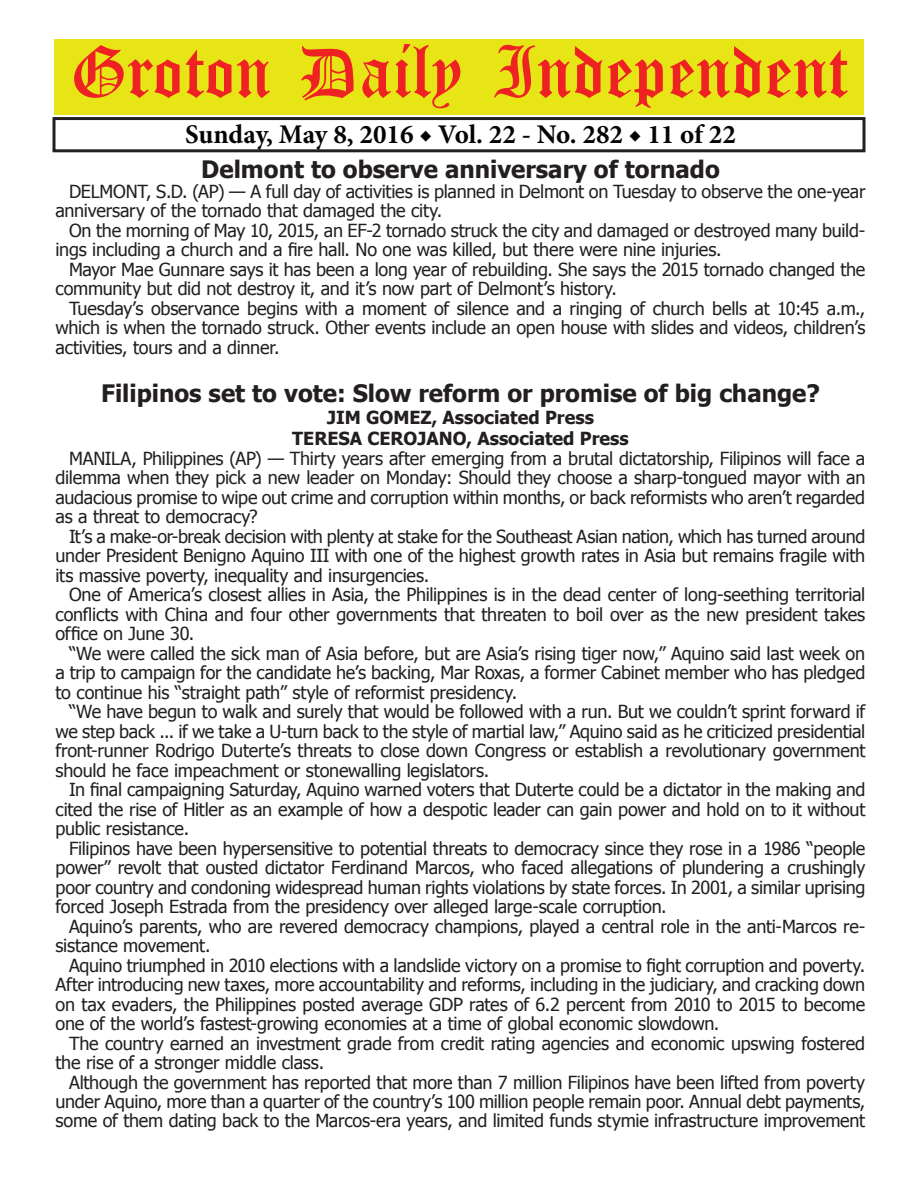
<style>
.page{position:relative;width:918px;height:1188px;background:#fff}
.page>*{position:absolute;margin:0;border:0;box-sizing:border-box;transform-origin:0 0}
.t1{font:54px "Old English Five";color:#ee2123}
.t2{font:700 27px "Minion Pro";color:#040503}
.t3{font:700 24px "Tahoma";color:#231f20}
.t4{font:18px/19.5px "Tahoma";letter-spacing:-.01em;color:#231f20;text-align:justify}
.t5{font:700 18px/21.6px "Tahoma";color:#231f20;text-align:center}
</style>
<div class="page">
<div style="left:52px;top:117px;width:814px;height:35px;border:3px solid #231f20"></div>
<div style="left:54px;top:40px;width:810px;height:75px;background:#e7e515"></div>
<h1 class="t1" style="left:70px;top:47px;width:779px">Groton Daily Independent</h1>
<h2 class="t2" style="left:185px;top:116px;width:552px">Sunday, May 8, 2016 ◆ Vol. 22 - No. 282 ◆ 11 of 22</h2>
<h3 class="t3" style="left:201px;top:153px;width:520px">Delmont to observe anniversary of tornado</h3>
<p class="t4" style="left:56px;top:181px;width:811px;text-indent:14px">DELMONT, S.D. (AP) — A full day of activities is planned in Delmont on Tuesday to observe the one-year anniversary of the tornado that damaged the city.</p>
<p class="t4" style="left:56px;top:220px;width:812px;text-indent:14px">On the morning of May 10, 2015, an EF-2 tornado struck the city and damaged or destroyed many build&shy;ings including a church and a fire hall. No one was killed, but there were nine injuries.</p>
<p class="t4" style="left:56px;top:259px;width:811px;text-indent:14px">Mayor Mae Gunnare says it has been a long year of rebuilding. She says the 2015 tornado changed the community but did not destroy it, and it’s now part of Delmont’s history.</p>
<p class="t4" style="left:56px;top:298px;width:811px;text-indent:14px">Tuesday’s observance begins with a moment of silence and a ringing of church bells at 10:45 a.m., which is when the tornado struck. Other events include an open house with slides and videos, children’s activities, tours and a dinner.</p>
<h3 class="t3" style="left:101px;top:376px;width:720px">Filipinos set to vote: Slow reform or promise of big change?</h3>
<p class="t5" style="left:292px;top:405px;width:338px">JIM GOMEZ, Associated Press<br>TERESA CEROJANO, Associated Press</p>
<p class="t4" style="left:56px;top:448px;width:811px;text-indent:14px">MANILA, Philippines (AP) — Thirty years after emerging from a brutal dictatorship, Filipinos will face a dilemma when they pick a new leader on Monday: Should they choose a sharp-tongued mayor with an audacious promise to wipe out crime and corruption within months, or back reformists who aren’t regarded as a threat to democracy?</p>
<p class="t4" style="left:56px;top:526px;width:811px;text-indent:14px">It’s a make-or-break decision with plenty at stake for the Southeast Asian nation, which has turned around under President Benigno Aquino III with one of the highest growth rates in Asia but remains fragile with its massive poverty, inequality and insurgencies.</p>
<p class="t4" style="left:56px;top:584px;width:811px;text-indent:14px">One of America’s closest allies in Asia, the Philippines is in the dead center of long-seething territorial conflicts with China and four other governments that threaten to boil over as the new president takes office on June 30.</p>
<p class="t4" style="left:56px;top:643px;width:811px;text-indent:14px">“We were called the sick man of Asia before, but are Asia’s rising tiger now,” Aquino said last week on a trip to campaign for the candidate he’s backing, Mar Roxas, a former Cabinet member who has pledged to continue his “straight path” style of reformist presidency.</p>
<p class="t4" style="left:56px;top:701px;width:811px;text-indent:14px">“We have begun to walk and surely that would be followed with a run. But we couldn’t sprint forward if we step back ... if we take a U-turn back to the style of martial law,” Aquino said as he criticized presidential front-runner Rodrigo Duterte’s threats to close down Congress or establish a revolutionary government should he face impeachment or stonewalling legislators.</p>
<p class="t4" style="left:56px;top:779px;width:811px;text-indent:14px">In final campaigning Saturday, Aquino warned voters that Duterte could be a dictator in the making and cited the rise of Hitler as an example of how a despotic leader can gain power and hold on to it without public resistance.</p>
<p class="t4" style="left:56px;top:837px;width:812px;text-indent:14px">Filipinos have been hypersensitive to potential threats to democracy since they rose in a 1986 “people power” revolt that ousted dictator Ferdinand Marcos, who faced allegations of plundering a crushingly poor country and condoning widespread human rights violations by state forces. In 2001, a similar uprising forced Joseph Estrada from the presidency over alleged large-scale corruption.</p>
<p class="t4" style="left:56px;top:915px;width:812px;text-indent:14px">Aquino’s parents, who are revered democracy champions, played a central role in the anti-Marcos re&shy;sistance movement.</p>
<p class="t4" style="left:56px;top:954px;width:811px;text-indent:14px">Aquino triumphed in 2010 elections with a landslide victory on a promise to fight corruption and poverty.<br>After introducing new taxes, more accountability and reforms, including in the judiciary, and cracking down on tax evaders, the Philippines posted average GDP rates of 6.2 percent from 2010 to 2015 to become one of the world’s fastest-growing economies at a time of global economic slowdown.</p>
<p class="t4" style="left:56px;top:1032px;width:811px;text-indent:14px">The country earned an investment grade from credit rating agencies and economic upswing fostered the rise of a stronger middle class.</p>
<p class="t4" style="left:56px;top:1071px;width:811px;text-indent:14px">Although the government has reported that more than 7 million Filipinos have been lifted from poverty under Aquino, more than a quarter of the country’s 100 million people remain poor. Annual debt payments, some of them dating back to the Marcos-era years, and limited funds stymie infrastructure improvement</p>
</div>
